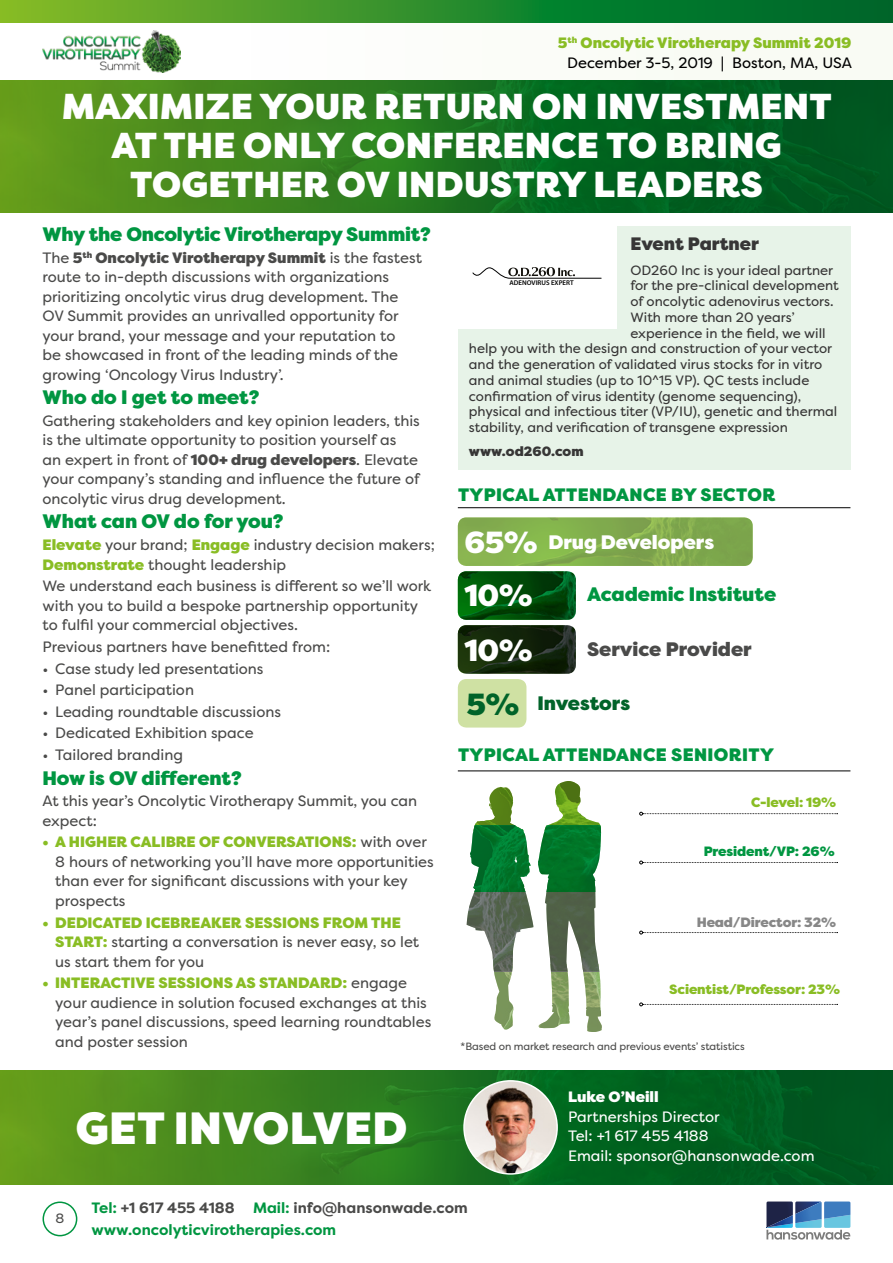
<style>
.page{position:relative;width:893px;height:1263px;background:#fff}
.page>*{position:absolute;margin:0;border:0;box-sizing:border-box;transform-origin:0 0}
.t1{font:900 45.15px "Filson Pro";letter-spacing:.01em;color:#fff}
.t2{font:900 36px/39px "Filson Pro";letter-spacing:.01em;color:#fff;text-align:center}
.t3{font:900 30.45px/53.8px "Filson Pro";color:#fff}
.t4{font:900 30.45px "Filson Pro";color:#006329}
.t5{font:900 19.5px "Filson Pro";letter-spacing:-.005em;color:#009641}
.t6{font:900 19.5px "Filson Pro";color:#4a4a49}
.t7{font:900 19.5px "Filson Pro";color:#fff}
.t8{font:900 19.5px "Filson Pro";letter-spacing:-.005em;color:#006329}
.t9{font:900 18px "Filson Pro";letter-spacing:.02em;color:#009641}
.t10{font:900 18px "Filson Pro";color:#373636}
.t11{font:15px/19.5px "Filson Pro";color:#4a4a49}
.t12{font:700 15px/22.2px "Filson Pro";color:#009641}
.t13{font:15px/19.5px "Filson Pro";color:#fff}
.t14{font:900 15px/19.5px "Filson Pro";color:#89bd24;text-align:right}
.t15{font:900 15px "Filson Pro";color:#fff}
.t16{font:13.5px "Filson Pro";color:#373636}
.t17{font:900 13.5px "Filson Pro";letter-spacing:-.01em;color:#89bd24}
.t18{font:900 13.5px "Filson Pro";letter-spacing:-.01em;color:#878787}
.t19{font:900 13.5px "Filson Pro";letter-spacing:-.01em;color:#009641}
.t20{font:900 13.5px "Filson Pro";color:#373636}
.t21{font:13.5px "Filson Pro";color:#4a4a49}
.t22{font:10.5px "Filson Pro";letter-spacing:-.01em;color:#4a4a49}
.t23{font:600 6.9px "Myriad Pro";color:#000}
.s1{font-weight:400;color:#000}
.s2{font-weight:900}
.s3{font-weight:900;color:#89bd24}
.s4{color:#4a4a49}
</style>
<div class="page">
<div style="left:0;top:3px;width:893px;height:78px;background:#fbfdf8"></div>
<svg style="left:0;top:0;width:893px;height:22px;background:#2f8d2b"></svg>
<hr style="left:0;top:1184px;width:893px;height:1px;background:#878787">
<div style="left:43px;top:1201px;width:34px;height:35px;border:2px solid #009641;border-radius:50%"></div>
<img style="left:43px;top:30px;width:137px;height:43px">
<img style="left:766px;top:1201px;width:27px;height:14px">
<img style="left:796px;top:1201px;width:25px;height:1px">
<svg style="left:766px;top:1215px;width:84px;height:25px"></svg>
<img style="left:767px;top:1215px;width:26px;height:12px">
<img style="left:795px;top:1202px;width:27px;height:21px">
<img style="left:824px;top:1201px;width:26px;height:18px">
<img style="left:0;top:1070px;width:893px;height:114px">
<img style="left:464px;top:1081px;width:93px;height:93px;border-radius:47px">
<img style="left:0;top:81px;width:893px;height:132px">
<div style="left:458px;top:226px;width:392px;height:244px;background:#e7f3e8"></div>
<div style="left:458px;top:226px;width:158px;height:102px;background:#fff"></div>
<svg style="left:472px;top:267px;width:130px;height:12px"></svg>
<hr style="left:458px;top:507px;width:392px;height:1px;background:#000">
<div style="left:458px;top:679px;width:68px;height:48px;background:#cfe1a3;border-radius:9px"></div>
<img style="left:458px;top:625px;width:118px;height:49px">
<img style="left:458px;top:571px;width:118px;height:49px">
<img style="left:458px;top:517px;width:295px;height:49px">
<img style="left:494px;top:971px;width:108px;height:61px">
<img style="left:475px;top:781px;width:126px;height:44px">
<img style="left:467px;top:892px;width:132px;height:79px">
<img style="left:470px;top:825px;width:131px;height:67px">
<svg style="left:639px;top:812px;width:199px;height:3px"></svg>
<svg style="left:639px;top:861px;width:199px;height:3px"></svg>
<svg style="left:639px;top:931px;width:199px;height:3px"></svg>
<svg style="left:639px;top:1002px;width:199px;height:4px"></svg>
<hr style="left:458px;top:770px;width:392px;height:1px;background:#000">
<p class="t14" style="left:558px;top:34px;width:296px">5<sup>th</sup> Oncolytic Virotherapy Summit 2019<br><span class="s1">December 3-5, 2019 | Boston, MA, USA</span></p>
<h2 class="t2" style="left:62px;top:88px;width:771px">MAXIMIZE YOUR RETURN ON INVESTMENT<br>AT THE ONLY CONFERENCE TO BRING<br>TOGETHER OV INDUSTRY LEADERS</h2>
<h3 class="t5" style="left:43px;top:222px;width:390px">Why the Oncolytic Virotherapy Summit?</h3>
<p class="t11" style="left:43px;top:247px;width:381px">The <span class="s2">5</span><sup>th</sup> <span class="s2">Oncolytic Virotherapy Summit</span> is the fastest route to in-depth discussions with organizations prioritizing oncolytic virus drug development. The OV Summit provides an unrivalled opportunity for your brand, your message and your reputation to<br>be showcased in front of the leading minds of the growing ‘Oncology Virus Industry’.</p>
<h3 class="t5" style="left:43px;top:385px;width:219px">Who do I get to meet?</h3>
<p class="t11" style="left:43px;top:411px;width:379px">Gathering stakeholders and key opinion leaders, this is the ultimate opportunity to position yourself as<br>an expert in front of <span class="s2">100+ drug developers</span>. Elevate your company’s standing and influence the future of oncolytic virus drug development.</p>
<h3 class="t5" style="left:43px;top:509px;width:243px">What can OV do for you?</h3>
<p class="t11" style="left:43px;top:535px;width:394px"><span class="s3">Elevate</span> your brand; <span class="s3">Engage</span> industry decision makers;<br><span class="s3">Demonstrate</span> thought leadership</p>
<p class="t11" style="left:43px;top:576px;width:390px">We understand each business is different so we’ll work with you to build a bespoke partnership opportunity to fulfil your commercial objectives.</p>
<p class="t11" style="left:43px;top:637px;width:289px">Previous partners have benefitted from:</p>
<p class="t11" style="left:43px;top:658px;width:223px">• Case study led presentations</p>
<p class="t11" style="left:43px;top:680px;width:153px">• Panel participation</p>
<p class="t11" style="left:43px;top:701px;width:240px">• Leading roundtable discussions</p>
<p class="t11" style="left:43px;top:723px;width:213px">• Dedicated Exhibition space</p>
<p class="t11" style="left:43px;top:745px;width:142px">• Tailored branding</p>
<h3 class="t5" style="left:43px;top:766px;width:201px">How is OV different?</h3>
<p class="t11" style="left:43px;top:791px;width:376px">At this year’s Oncolytic Virotherapy Summit, you can expect:</p>
<p class="t11" style="left:55px;top:832px;width:380px;text-indent:-13px"><span class="s3">• A HIGHER CALIBRE OF CONVERSATIONS:</span> with over 8 hours of networking you’ll have more opportunities than ever for significant discussions with your key prospects</p>
<p class="t11" style="left:55px;top:912px;width:365px;text-indent:-13px"><span class="s3">• DEDICATED ICEBREAKER SESSIONS FROM THE<br>START:</span> starting a conversation is never easy, so let us start them for you</p>
<p class="t11" style="left:55px;top:973px;width:378px;text-indent:-13px"><span class="s3">• INTERACTIVE SESSIONS AS STANDARD:</span> engage your audience in solution focused exchanges at this year’s panel discussions, speed learning roundtables and poster session</p>
<h1 class="t1" style="left:76px;top:1100px;width:333px">GET INVOLVED</h1>
<p class="t10" style="left:630px;top:233px;width:130px">Event Partner</p>
<p class="t16" style="left:630px;top:261px;width:204px">OD260 Inc is your ideal partner</p>
<p class="t16" style="left:630px;top:277px;width:210px">for the pre-clinical development</p>
<p class="t16" style="left:630px;top:292px;width:205px">of oncolytic adenovirus vectors.</p>
<p class="t16" style="left:630px;top:308px;width:166px">With more than 20 years’</p>
<p class="t16" style="left:630px;top:324px;width:197px">experience in the field, we will</p>
<p class="t16" style="left:469px;top:340px;width:365px">help you with the design and construction of your vector</p>
<p class="t16" style="left:469px;top:355px;width:355px">and the generation of validated virus stocks for in vitro</p>
<p class="t16" style="left:469px;top:371px;width:342px">and animal studies (up to 10^15 VP). QC tests include</p>
<p class="t16" style="left:469px;top:387px;width:334px">confirmation of virus identity (genome sequencing),</p>
<p class="t16" style="left:469px;top:403px;width:370px">physical and infectious titer (VP/IU), genetic and thermal</p>
<p class="t16" style="left:469px;top:418px;width:320px">stability, and verification of transgene expression</p>
<p class="t20" style="left:469px;top:443px;width:116px">www.od260.com</p>
<p class="t23" style="left:509px;top:278px;width:66px">ADENOVIRUS EXPERT</p>
<p class="t9" style="left:458px;top:483px;width:319px">TYPICAL ATTENDANCE BY SECTOR</p>
<h3 class="t7" style="left:548px;top:530px;width:167px">Drug Developers</h3>
<h3 class="t5" style="left:587px;top:582px;width:191px">Academic Institute</h3>
<h3 class="t3" style="left:464px;top:516px;width:75px">65%<br>10%<br>10%</h3>
<h3 class="t4" style="left:467px;top:685px;width:54px">5%</h3>
<h3 class="t6" style="left:587px;top:637px;width:166px">Service Provider</h3>
<h3 class="t8" style="left:537px;top:690px;width:94px">Investors</h3>
<p class="t9" style="left:458px;top:744px;width:317px">TYPICAL ATTENDANCE SENIORITY</p>
<p class="t17" style="left:751px;top:794px;width:87px">C-level: 19%</p>
<p class="t19" style="left:704px;top:843px;width:133px">President/VP: 26%</p>
<p class="t18" style="left:697px;top:914px;width:141px">Head/Director: 32%</p>
<p class="t17" style="left:669px;top:981px;width:172px">Scientist/Professor: 23%</p>
<p class="t22" style="left:461px;top:1039px;width:286px">*Based on market research and previous events’ statistics</p>
<p class="t15" style="left:568px;top:1087px;width:92px">Luke O’Neill</p>
<p class="t13" style="left:568px;top:1106px;width:248px">Partnerships Director<br>Tel: +1 617 455 4188<br>Email: sponsor@hansonwade.com</p>
<p class="t21" style="left:56px;top:1209px;width:10px">8</p>
<p class="t12" style="left:91px;top:1197px;width:378px">Tel: <span class="s4">+1 617 455 4188</span> Mail: <span class="s4">info@hansonwade.com </span>www.oncolyticvirotherapies.com</p>
</div>
